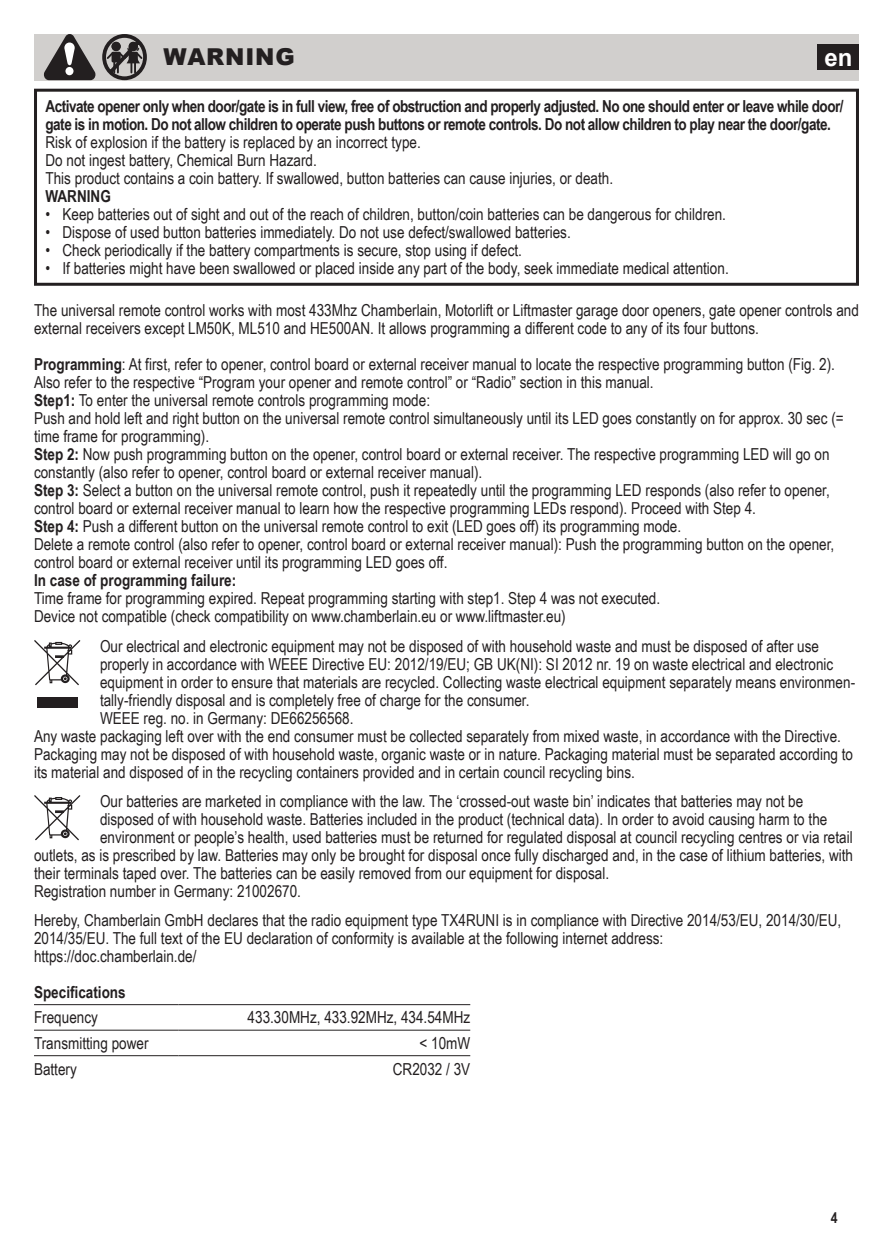
<style>
.page{position:relative;width:893px;height:1259px;background:#fff}
.page>*{position:absolute;margin:0;border:0;box-sizing:border-box;transform-origin:0 0}
.t1{font:700 24px "Arial";color:#fff}
.t2{font:900 23.4px "Arial";letter-spacing:.035em;color:#231f20}
.Absatzformat_1{font:16.5px/18px "Arial Narrow";color:#231f20}
.Absatzformat_1-2{font:700 16.5px/18px "Arial Narrow";letter-spacing:-.03em;color:#231f20}
.Absatzformat_1-3{font:700 16.5px "Arial Narrow";color:#231f20}
.t3{font:700 15px "Arial Narrow";color:#231f20}
.s1{font-weight:700}
</style>
<div class="page">
<svg style="left:34px;top:640px;width:46px;height:45px"></svg>
<div style="left:37px;top:698px;width:40px;height:10px;background:#231f20"></div>
<svg style="left:34px;top:795px;width:46px;height:45px"></svg>
<hr style="left:34px;top:1004px;width:145px;height:1px;background:#231f20">
<hr style="left:179px;top:1004px;width:291px;height:1px;background:#231f20">
<hr style="left:34px;top:1029px;width:145px;height:1px;background:#231f20">
<hr style="left:179px;top:1029px;width:291px;height:1px;background:#231f20">
<hr style="left:34px;top:1055px;width:145px;height:1px;background:#231f20">
<hr style="left:179px;top:1055px;width:291px;height:1px;background:#231f20">
<div style="left:34px;top:34px;width:825px;height:46px;background:#d1cfcd"></div>
<div style="left:818px;top:44px;width:41px;height:26px;background:#231f20"></div>
<svg style="left:42px;top:34px;width:107px;height:47px"></svg>
<div style="left:34px;top:89px;width:825px;height:197px;border:3px solid #231f20"></div>
<p class="t2" style="left:163px;top:40px;width:133px">WARNING</p>
<p class="t1" style="left:824px;top:40px;width:30px">en</p>
<p class="Absatzformat_1-2" style="left:46px;top:97px;width:800px">Activate opener only when door/gate is in full view, free of obstruction and properly adjusted. No one should enter or leave while door/ gate is in motion. Do not allow children to operate push buttons or remote controls. Do not allow children to play near the door/gate.</p>
<p class="Absatzformat_1" style="left:46px;top:133px;width:377px">Risk of explosion if the battery is replaced by an incorrect type.</p>
<p class="Absatzformat_1" style="left:46px;top:151px;width:273px">Do not ingest battery, Chemical Burn Hazard.</p>
<p class="Absatzformat_1" style="left:46px;top:169px;width:569px">This product contains a coin battery. If swallowed, button batteries can cause injuries, or death.</p>
<p class="Absatzformat_1-3" style="left:46px;top:184px;width:67px">WARNING</p>
<p class="Absatzformat_1" style="left:46px;top:205px;width:682px">• Keep batteries out of sight and out of the reach of children, button/coin batteries can be dangerous for children.</p>
<p class="Absatzformat_1" style="left:46px;top:223px;width:527px">• Dispose of used button batteries immediately. Do not use defect/swallowed batteries.</p>
<p class="Absatzformat_1" style="left:46px;top:241px;width:478px">• Check periodically if the battery compartments is secure, stop using if defect.</p>
<p class="Absatzformat_1" style="left:46px;top:259px;width:685px">• If batteries might have been swallowed or placed inside any part of the body, seek immediate medical attention.</p>
<p class="Absatzformat_1" style="left:34px;top:301px;width:826px">The universal remote control works with most 433Mhz Chamberlain, Motorlift or Liftmaster garage door openers, gate opener controls and external receivers except LM50K, ML510 and HE500AN. It allows programming a different code to any of its four buttons.</p>
<p class="Absatzformat_1" style="left:34px;top:355px;width:802px"><span class="s1">Programming</span>: At first, refer to opener, control board or external receiver manual to locate the respective programming button (Fig. 2).<br>Also refer to the respective “Program your opener and remote control” or “Radio” section in this manual.</p>
<p class="Absatzformat_1" style="left:34px;top:391px;width:398px"><span class="s1">Step1:</span> To enter the universal remote controls programming mode:</p>
<p class="Absatzformat_1" style="left:34px;top:409px;width:811px">Push and hold left and right button on the universal remote control simultaneously until its LED goes constantly on for approx. 30 sec (= time frame for programming).</p>
<p class="Absatzformat_1" style="left:34px;top:445px;width:797px"><span class="s1">Step 2:</span> Now push programming button on the opener, control board or external receiver. The respective programming LED will go on constantly (also refer to opener, control board or external receiver manual).</p>
<p class="Absatzformat_1" style="left:34px;top:481px;width:797px"><span class="s1">Step 3:</span> Select a button on the universal remote control, push it repeatedly until the programming LED responds (also refer to opener, control board or external receiver manual to learn how the respective programming LEDs respond). Proceed with Step 4.</p>
<p class="Absatzformat_1" style="left:34px;top:517px;width:649px"><span class="s1">Step 4:</span> Push a different button on the universal remote control to exit (LED goes off) its programming mode.</p>
<p class="Absatzformat_1" style="left:34px;top:535px;width:802px">Delete a remote control (also refer to opener, control board or external receiver manual): Push the programming button on the opener, control board or external receiver until its programming LED goes off.</p>
<p class="Absatzformat_1-3" style="left:34px;top:568px;width:204px">In case of programming failure:</p>
<p class="Absatzformat_1" style="left:34px;top:589px;width:628px">Time frame for programming expired. Repeat programming starting with step1. Step 4 was not executed.</p>
<p class="Absatzformat_1" style="left:34px;top:607px;width:533px">Device not compatible (check compatibility on www.chamberlain.eu or www.liftmaster.eu)</p>
<p class="Absatzformat_1" style="left:100px;top:636px;width:757px">Our electrical and electronic equipment may not be disposed of with household waste and must be disposed of after use properly in accordance with WEEE Directive EU: 2012/19/EU; GB UK(NI): SI 2012 nr. 19 on waste electrical and electronic equipment in order to ensure that materials are recycled. Collecting waste electrical equipment separately means environmen&shy;tally-friendly disposal and is completely free of charge for the consumer.<br>WEEE reg. no. in Germany: DE66256568.</p>
<p class="Absatzformat_1" style="left:34px;top:726px;width:821px">Any waste packaging left over with the end consumer must be collected separately from mixed waste, in accordance with the Directive.<br>Packaging may not be disposed of with household waste, organic waste or in nature. Packaging material must be separated according to its material and disposed of in the recycling containers provided and in certain council recycling bins.</p>
<p class="Absatzformat_1" style="left:100px;top:791px;width:705px">Our batteries are marketed in compliance with the law. The ‘crossed-out waste bin’ indicates that batteries may not be</p>
<p class="Absatzformat_1" style="left:100px;top:809px;width:729px">disposed of with household waste. Batteries included in the product (technical data). In order to avoid causing harm to the</p>
<p class="Absatzformat_1" style="left:100px;top:827px;width:754px">environment or people’s health, used batteries must be returned for regulated disposal at council recycling centres or via retail</p>
<p class="Absatzformat_1" style="left:34px;top:845px;width:821px">outlets, as is prescribed by law. Batteries may only be brought for disposal once fully discharged and, in the case of lithium batteries, with</p>
<p class="Absatzformat_1" style="left:34px;top:863px;width:577px">their terminals taped over. The batteries can be easily removed from our equipment for disposal.</p>
<p class="Absatzformat_1" style="left:34px;top:881px;width:268px">Registration number in Germany: 21002670.</p>
<p class="Absatzformat_1" style="left:34px;top:910px;width:809px">Hereby, Chamberlain GmbH declares that the radio equipment type TX4RUNI is in compliance with Directive 2014/53/EU, 2014/30/EU,<br>2014/35/EU. The full text of the EU declaration of conformity is available at the following internet address:<br>https://doc.chamberlain.de/</p>
<p class="Absatzformat_1-3" style="left:34px;top:979px;width:93px">Specifications</p>
<p class="Absatzformat_1" style="left:34px;top:1008px;width:65px">Frequency</p>
<p class="Absatzformat_1" style="left:248px;top:1008px;width:224px">433.30MHz, 433.92MHz, 434.54MHz</p>
<p class="Absatzformat_1" style="left:34px;top:1033px;width:116px">Transmitting power</p>
<p class="Absatzformat_1" style="left:419px;top:1033px;width:52px">&lt; 10mW</p>
<p class="Absatzformat_1" style="left:34px;top:1059px;width:44px">Battery</p>
<p class="Absatzformat_1" style="left:393px;top:1059px;width:79px">CR2032 / 3V</p>
<p class="t3" style="left:831px;top:1206px;width:8px">4</p>
</div>
